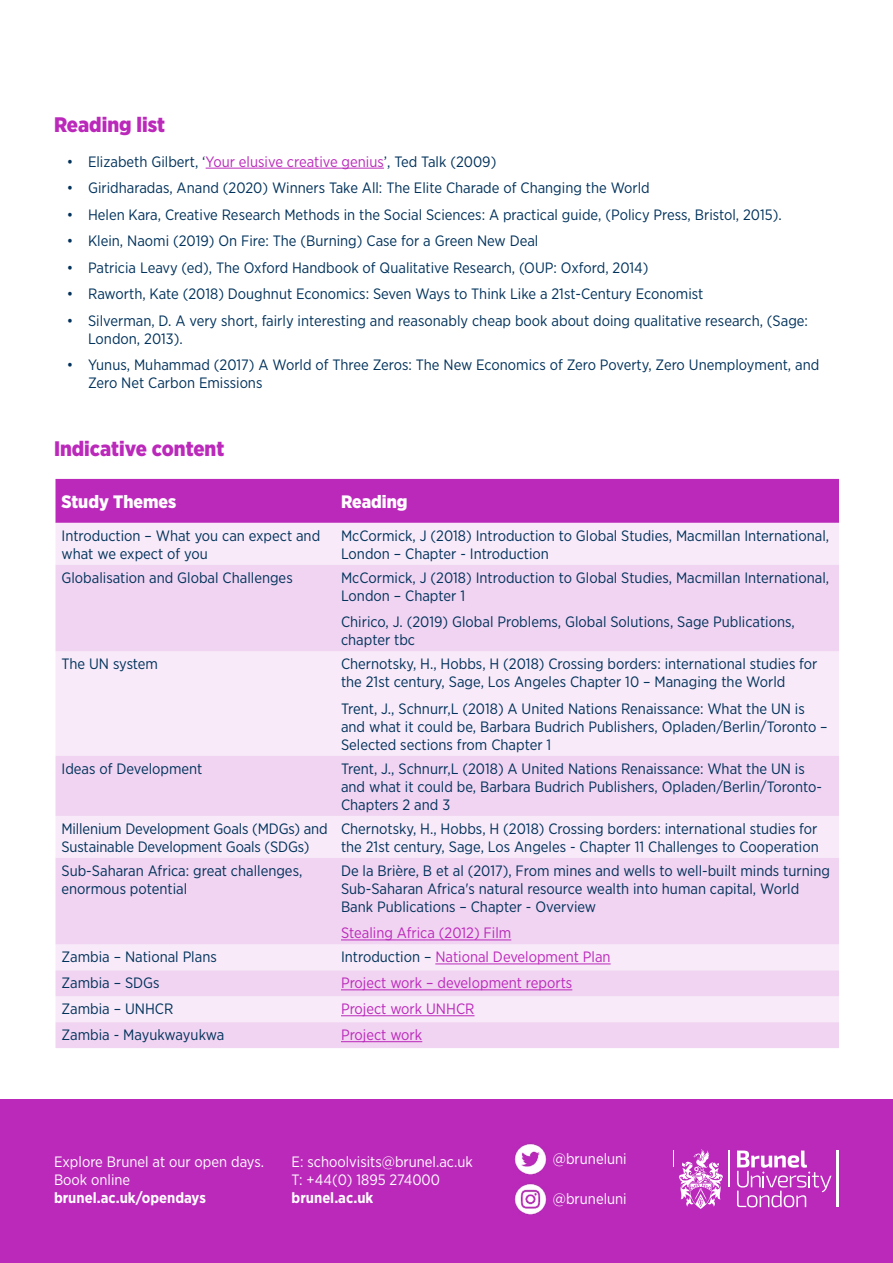
<style>
.page{position:relative;width:893px;height:1263px;background:#fff}
.page>*{position:absolute;margin:0;border:0;box-sizing:border-box;transform-origin:0 0}
.t1{font:900 21px "Gotham Narrow";color:#bb29bb}
.t2{font:900 18px "Gotham Narrow";color:#fff}
.t3{font:15px/18px "Gotham Narrow";color:#00325b}
.t4{font:15px "Gotham Narrow";color:#bb29bb}
.t5{font:15px/18px "Gotham Narrow";color:#fff}
.t6{font:700 15px "Gotham Narrow";color:#fff}
.s1{color:#bb29bb}
.s2{color:#00325b}
</style>
<div class="page">
<div style="left:0;top:1099px;width:893px;height:164px;background:#bb29bb"></div>
<img style="left:514px;top:1183px;width:33px;height:32px">
<img style="left:514px;top:1143px;width:33px;height:32px">
<hr style="left:837px;top:1150px;width:2px;height:57px;background:#fff">
<hr style="left:728px;top:1150px;width:2px;height:37px;background:#fff">
<svg style="left:737px;top:1150px;width:94px;height:57px"></svg>
<svg style="left:673px;top:1149px;width:50px;height:60px"></svg>
<hr style="left:206px;top:168px;width:178px;height:1px;background:#bb29bb">
<div style="left:56px;top:479px;width:783px;height:44px;background:#bb29bb"></div>
<div style="left:56px;top:523px;width:783px;height:42px;background:#f8eaf8"></div>
<svg style="left:56px;top:565px;width:783px;height:483px;background:#f3dcf3"></svg>
<hr style="left:341px;top:939px;width:170px;height:1px;background:#bb29bb">
<hr style="left:435px;top:963px;width:176px;height:1px;background:#bb29bb">
<hr style="left:341px;top:989px;width:231px;height:1px;background:#bb29bb">
<hr style="left:341px;top:1015px;width:134px;height:1px;background:#bb29bb">
<hr style="left:341px;top:1041px;width:81px;height:1px;background:#bb29bb">
<h1 class="t1" style="left:54px;top:110px;width:113px">Reading list</h1>
<p class="t3" style="left:67px;top:152px;width:431px">• Elizabeth Gilbert, ‘<span class="s1">Your elusive creative genius</span>’, Ted Talk (2009)</p>
<p class="t3" style="left:67px;top:179px;width:585px">• Giridharadas, Anand (2020) Winners Take All: The Elite Charade of Changing the World</p>
<p class="t3" style="left:67px;top:205px;width:716px">• Helen Kara, Creative Research Methods in the Social Sciences: A practical guide, (Policy Press, Bristol, 2015).</p>
<p class="t3" style="left:67px;top:232px;width:473px">• Klein, Naomi (2019) On Fire: The (Burning) Case for a Green New Deal</p>
<p class="t3" style="left:67px;top:258px;width:583px">• Patricia Leavy (ed), The Oxford Handbook of Qualitative Research, (OUP: Oxford, 2014)</p>
<p class="t3" style="left:67px;top:285px;width:638px">• Raworth, Kate (2018) Doughnut Economics: Seven Ways to Think Like a 21st-Century Economist</p>
<p class="t3" style="left:88px;top:311px;width:722px;text-indent:-21px">• Silverman, D. A very short, fairly interesting and reasonably cheap book about doing qualitative research, (Sage:<br>London, 2013).</p>
<p class="t3" style="left:88px;top:356px;width:733px;text-indent:-21px">• Yunus, Muhammad (2017) A World of Three Zeros: The New Economics of Zero Poverty, Zero Unemployment, and<br>Zero Net Carbon Emissions</p>
<h1 class="t1" style="left:54px;top:435px;width:172px">Indicative content</h1>
<p class="t2" style="left:62px;top:490px;width:116px">Study Themes</p>
<p class="t2" style="left:341px;top:490px;width:68px">Reading</p>
<p class="t3" style="left:62px;top:526px;width:260px">Introduction – What you can expect and what we expect of you</p>
<p class="t3" style="left:341px;top:526px;width:490px">McCormick, J (2018) Introduction to Global Studies, Macmillan International,<br>London – Chapter - Introduction</p>
<p class="t3" style="left:62px;top:568px;width:233px">Globalisation and Global Challenges</p>
<p class="t3" style="left:341px;top:568px;width:490px">McCormick, J (2018) Introduction to Global Studies, Macmillan International,<br>London – Chapter 1</p>
<p class="t3" style="left:341px;top:613px;width:455px">Chirico, J. (2019) Global Problems, Global Solutions, Sage Publications, chapter tbc</p>
<p class="t3" style="left:62px;top:655px;width:98px">The UN system</p>
<p class="t3" style="left:341px;top:655px;width:478px">Chernotsky, H., Hobbs, H (2018) Crossing borders: international studies for the 21st century, Sage, Los Angeles Chapter 10 – Managing the World</p>
<p class="t3" style="left:341px;top:699px;width:488px">Trent, J., Schnurr,L (2018) A United Nations Renaissance: What the UN is and what it could be, Barbara Budrich Publishers, Opladen/Berlin/Toronto –<br>Selected sections from Chapter 1</p>
<p class="t3" style="left:62px;top:759px;width:142px">Ideas of Development</p>
<p class="t3" style="left:341px;top:759px;width:482px">Trent, J., Schnurr,L (2018) A United Nations Renaissance: What the UN is and what it could be, Barbara Budrich Publishers, Opladen/Berlin/Toronto-<br>Chapters 2 and 3</p>
<p class="t3" style="left:62px;top:819px;width:268px">Millenium Development Goals (MDGs) and<br>Sustainable Development Goals (SDGs)</p>
<p class="t3" style="left:341px;top:819px;width:479px">Chernotsky, H., Hobbs, H (2018) Crossing borders: international studies for the 21st century, Sage, Los Angeles - Chapter 11 Challenges to Cooperation</p>
<p class="t3" style="left:62px;top:861px;width:242px">Sub-Saharan Africa: great challenges, enormous potential</p>
<p class="t3" style="left:341px;top:861px;width:490px">De la Brière, B et al (2017), From mines and wells to well-built minds turning<br>Sub-Saharan Africa's natural resource wealth into human capital, World<br>Bank Publications – Chapter - Overview</p>
<p class="t4" style="left:341px;top:924px;width:172px">Stealing Africa (2012) Film</p>
<p class="t3" style="left:62px;top:948px;width:157px">Zambia – National Plans</p>
<p class="t4" style="left:341px;top:948px;width:271px"><span class="s2">Introduction –</span> National Development Plan</p>
<p class="t3" style="left:62px;top:974px;width:100px">Zambia – SDGs</p>
<p class="t4" style="left:341px;top:974px;width:233px">Project work – development reports</p>
<p class="t3" style="left:62px;top:1000px;width:113px">Zambia – UNHCR</p>
<p class="t4" style="left:341px;top:1000px;width:135px">Project work UNHCR</p>
<p class="t3" style="left:62px;top:1025px;width:164px">Zambia - Mayukwayukwa</p>
<p class="t4" style="left:341px;top:1025px;width:83px">Project work</p>
<p class="t5" style="left:54px;top:1152px;width:212px">Explore Brunel at our open days.<br>Book online</p>
<p class="t6" style="left:54px;top:1188px;width:153px">brunel.ac.uk/opendays</p>
<p class="t5" style="left:292px;top:1152px;width:183px">E: schoolvisits@brunel.ac.uk<br>T: +44(0) 1895 274000</p>
<p class="t6" style="left:292px;top:1188px;width:83px">brunel.ac.uk</p>
<p class="t5" style="left:553px;top:1150px;width:75px">@bruneluni</p>
<p class="t5" style="left:553px;top:1190px;width:75px">@bruneluni</p>
</div>
